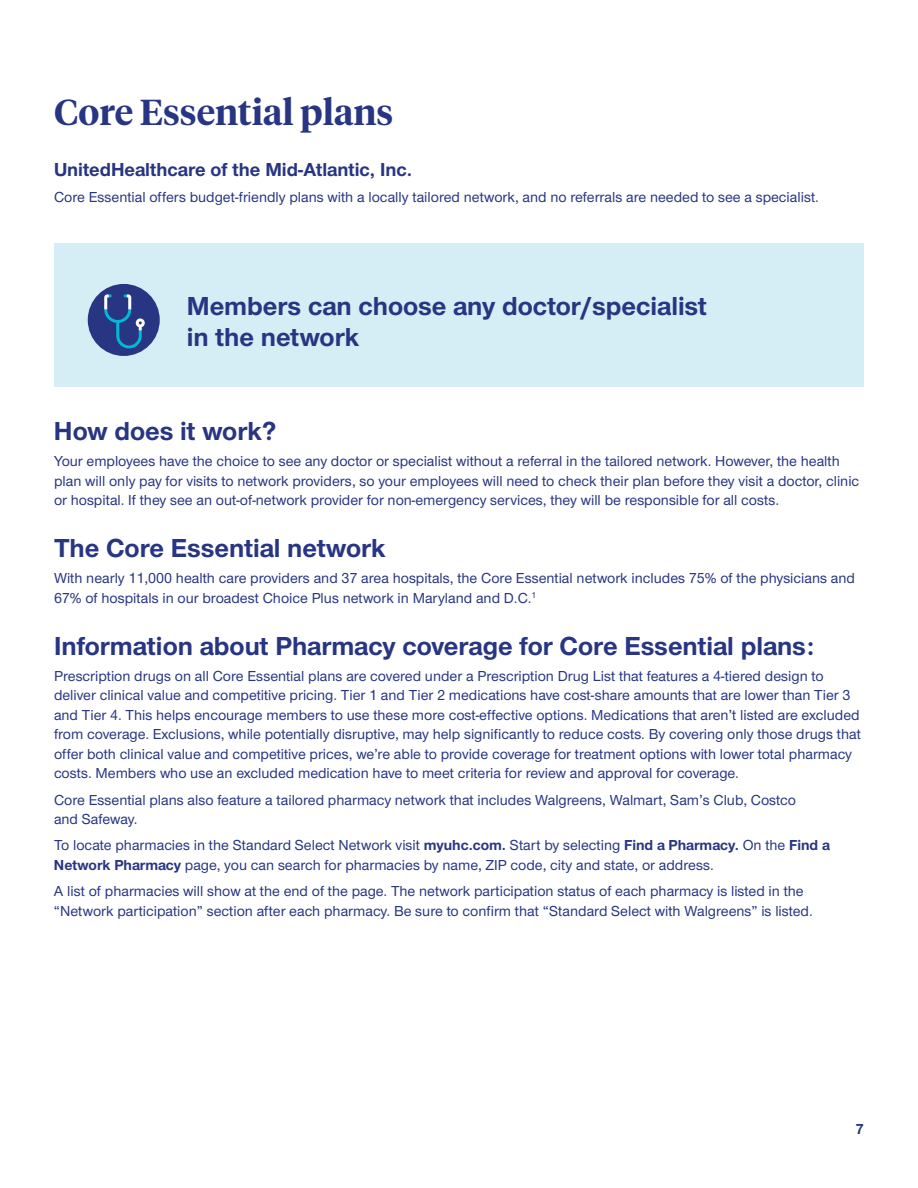
<style>
.page{position:relative;width:918px;height:1188px;background:#fff}
.page>*{position:absolute;margin:0;border:0;box-sizing:border-box;transform-origin:0 0}
.t1{font:600 36px "UHC Serif Headline";color:#283582}
.t2{font:700 27px/31.5px "UHC Sans";color:#283582}
.t3{font:700 19.5px "UHC Sans";color:#283582}
.t4{font:500 15px/19.5px "UHC Sans";color:#283582}
.t5{font:700 15px "UHC Sans";color:#283582}
.s1{font-weight:700}
</style>
<div class="page">
<div style="left:54px;top:243px;width:810px;height:144px;background:#d5eef5"></div>
<div style="left:88px;top:284px;width:72px;height:72px;background:#283582;border-radius:50%"></div>
<svg style="left:104px;top:294px;width:41px;height:54px"></svg>
<h3 class="t1" style="left:54px;top:88px;width:341px">Core Essential plans</h3>
<h4 class="t3" style="left:54px;top:157px;width:360px">UnitedHealthcare of the Mid-Atlantic, Inc.</h4>
<p class="t4" style="left:54px;top:187px;width:766px">Core Essential offers budget-friendly plans with a locally tailored network, and no referrals are needed to see a specialist.</p>
<p class="t2" style="left:187px;top:289px;width:522px">Members can choose any doctor/specialist in the network</p>
<h4 class="t2" style="left:54px;top:415px;width:224px">How does it work?</h4>
<p class="t4" style="left:54px;top:451px;width:807px">Your employees have the choice to see any doctor or specialist without a referral in the tailored network. However, the health plan will only pay for visits to network providers, so your employees will need to check their plan before they visit a doctor, clinic or hospital. If they see an out-of-network provider for non-emergency services, they will be responsible for all costs.</p>
<h4 class="t2" style="left:54px;top:532px;width:333px">The Core Essential network</h4>
<p class="t4" style="left:54px;top:568px;width:803px">With nearly 11,000 health care providers and 37 area hospitals, the Core Essential network includes 75% of the physicians and<br>67% of hospitals in our broadest Choice Plus network in Maryland and D.C.<sup>1</sup></p>
<h4 class="t2" style="left:54px;top:629px;width:762px">Information about Pharmacy coverage for Core Essential plans:</h4>
<p class="t4" style="left:54px;top:666px;width:808px">Prescription drugs on all Core Essential plans are covered under a Prescription Drug List that features a 4-tiered design to deliver clinical value and competitive pricing. Tier 1 and Tier 2 medications have cost-share amounts that are lower than Tier 3 and Tier 4. This helps encourage members to use these more cost-effective options. Medications that aren’t listed are excluded from coverage. Exclusions, while potentially disruptive, may help significantly to reduce costs. By covering only those drugs that offer both clinical value and competitive prices, we’re able to provide coverage for treatment options with lower total pharmacy costs. Members who use an excluded medication have to meet criteria for review and approval for coverage.</p>
<p class="t4" style="left:54px;top:789px;width:744px">Core Essential plans also feature a tailored pharmacy network that includes Walgreens, Walmart, Sam’s Club, Costco and Safeway.</p>
<p class="t4" style="left:54px;top:835px;width:777px">To locate pharmacies in the Standard Select Network visit <span class="s1">myuhc.com.</span> Start by selecting <span class="s1">Find a Pharmacy.</span> On the <span class="s1">Find a<br>Network Pharmacy</span> page, you can search for pharmacies by name, ZIP code, city and state, or address.</p>
<p class="t4" style="left:54px;top:881px;width:760px">A list of pharmacies will show at the end of the page. The network participation status of each pharmacy is listed in the “Network participation” section after each pharmacy. Be sure to confirm that “Standard Select with Walgreens” is listed.</p>
<p class="t5" style="left:855px;top:1119px;width:10px">7</p>
</div>
